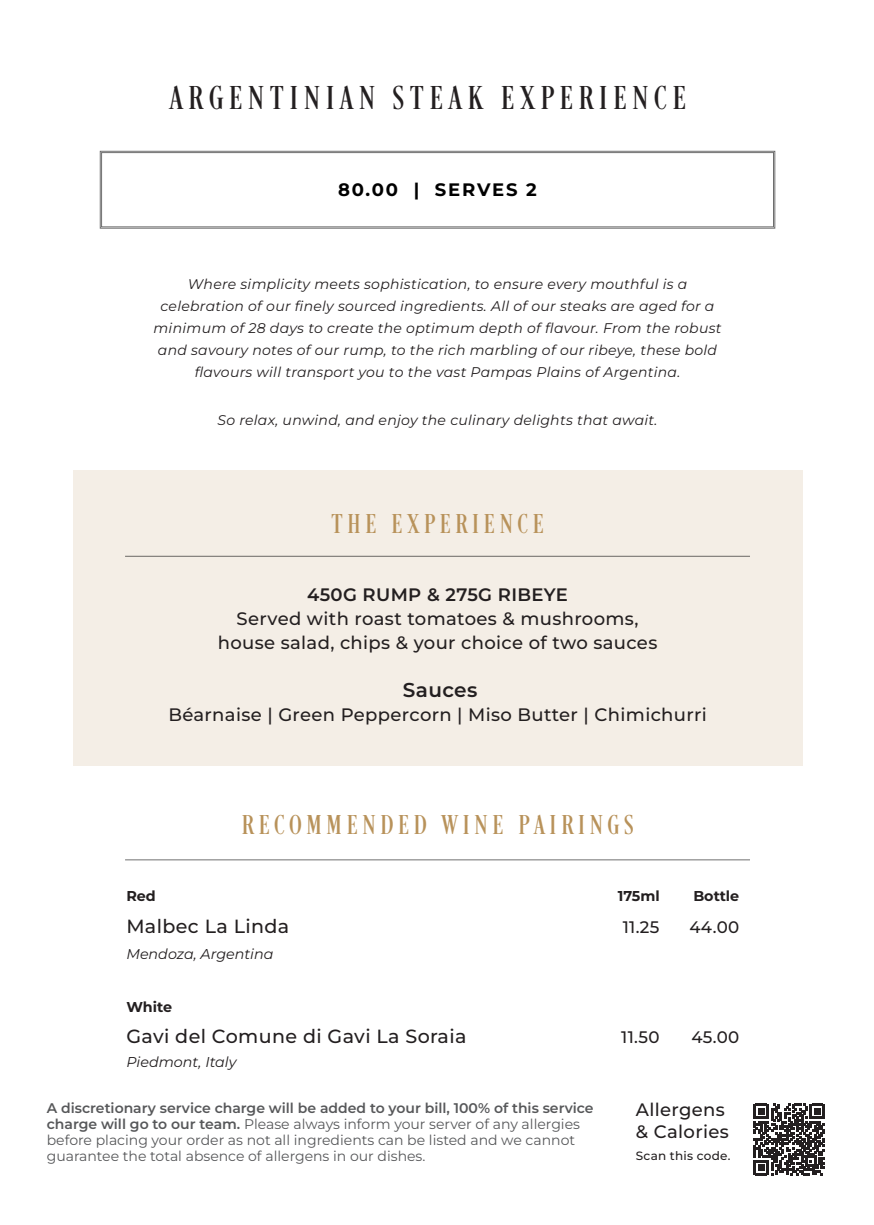
<style>
.page{position:relative;width:874px;height:1225px;background:#fff}
.page>*{position:absolute;margin:0;border:0;box-sizing:border-box;transform-origin:0 0}
.t1{font:34px "Desire Pro";letter-spacing:.2em;color:#231f20}
.t2{font:28px "Desire Pro";letter-spacing:.2em;color:#b8925a}
.t3{font:600 20px "Montserrat";letter-spacing:.02em;color:#231f20}
.t4{font:500 19px "Montserrat";letter-spacing:.02em;color:#231f20}
.t5{font:500 18px/22px "Montserrat";letter-spacing:.02em;color:#231f20}
.t6{font:600 18px "Montserrat";letter-spacing:.02em;color:#231f20}
.t7{font:700 18px "Montserrat";letter-spacing:.1em;color:#000}
.t8{font:500 16.6px "Montserrat";letter-spacing:.02em;color:#231f20}
.t9{font:italic 14.2px "Montserrat";color:#231f20}
.t10{font:700 14.2px "Montserrat";color:#231f20}
.t11{font:italic 14px/22px "Montserrat";letter-spacing:.02em;color:#231f20;text-align:center}
.t12{font:14px/16px "Montserrat";color:#57585a}
.t13{font:500 12px "Montserrat";letter-spacing:.02em;color:#231f20}
.s1{font-weight:600}
</style>
<div class="page">
<svg style="left:753px;top:1103px;width:71px;height:72px"></svg>
<div style="left:73px;top:470px;width:728px;height:295px;background:#f4eee6"></div>
<svg style="left:99px;top:151px;width:676px;height:78px"></svg>
<hr style="left:125px;top:556px;width:624px;height:1px;background:#000">
<hr style="left:125px;top:859px;width:624px;height:1px;background:#000">
<h1 class="t1" style="left:170px;top:77px;width:516px">ARGENTINIAN STEAK EXPERIENCE</h1>
<p class="t7" style="left:338px;top:178px;width:200px">80.00 | SERVES 2</p>
<p class="t11" style="left:153px;top:273px;width:569px">Where simplicity meets sophistication, to ensure every mouthful is a celebration of our finely sourced ingredients. All of our steaks are aged for a minimum of 28 days to create the optimum depth of flavour. From the robust and savoury notes of our rump, to the rich marbling of our ribeye, these bold flavours will transport you to the vast Pampas Plains of Argentina.</p>
<p class="t11" style="left:217px;top:409px;width:441px">So relax, unwind, and enjoy the culinary delights that await.</p>
<h2 class="t2" style="left:331px;top:507px;width:213px">THE EXPERIENCE</h2>
<p class="t6" style="left:307px;top:583px;width:262px">450G RUMP &amp; 275G RIBEYE</p>
<p class="t5" style="left:217px;top:606px;width:441px;line-height:24px;text-align:center">Served with roast tomatoes &amp; mushrooms, house salad, chips &amp; your choice of two sauces</p>
<h3 class="t3" style="left:402px;top:677px;width:76px">Sauces</h3>
<p class="t5" style="left:168px;top:703px;width:539px">Béarnaise | Green Peppercorn | Miso Butter | Chimichurri</p>
<h2 class="t2" style="left:242px;top:808px;width:392px">RECOMMENDED WINE PAIRINGS</h2>
<p class="t10" style="left:126px;top:887px;width:31px">Red</p>
<p class="t10" style="left:617px;top:887px;width:44px">175ml</p>
<p class="t10" style="left:693px;top:887px;width:47px">Bottle</p>
<h3 class="t4" style="left:126px;top:914px;width:164px">Malbec La Linda</h3>
<p class="t8" style="left:622px;top:917px;width:38px">11.25</p>
<p class="t8" style="left:689px;top:917px;width:51px">44.00</p>
<p class="t9" style="left:126px;top:945px;width:148px">Mendoza, Argentina</p>
<p class="t10" style="left:126px;top:998px;width:47px">White</p>
<h3 class="t4" style="left:126px;top:1024px;width:341px">Gavi del Comune di Gavi La Soraia</h3>
<p class="t8" style="left:621px;top:1026px;width:40px">11.50</p>
<p class="t8" style="left:691px;top:1026px;width:49px">45.00</p>
<p class="t9" style="left:126px;top:1053px;width:112px">Piedmont, Italy</p>
<p class="t12" style="left:47px;top:1100px;width:548px"><span class="s1">A discretionary service charge will be added to your bill, 100% of this service charge will go to our team.</span> Please always inform your server of any allergies before placing your order as not all ingredients can be listed and we cannot guarantee the total absence of allergens in our dishes.</p>
<p class="t5" style="left:635px;top:1098px;width:94px">Allergens &amp; Calories</p>
<p class="t13" style="left:635px;top:1148px;width:96px">Scan this code.</p>
</div>
